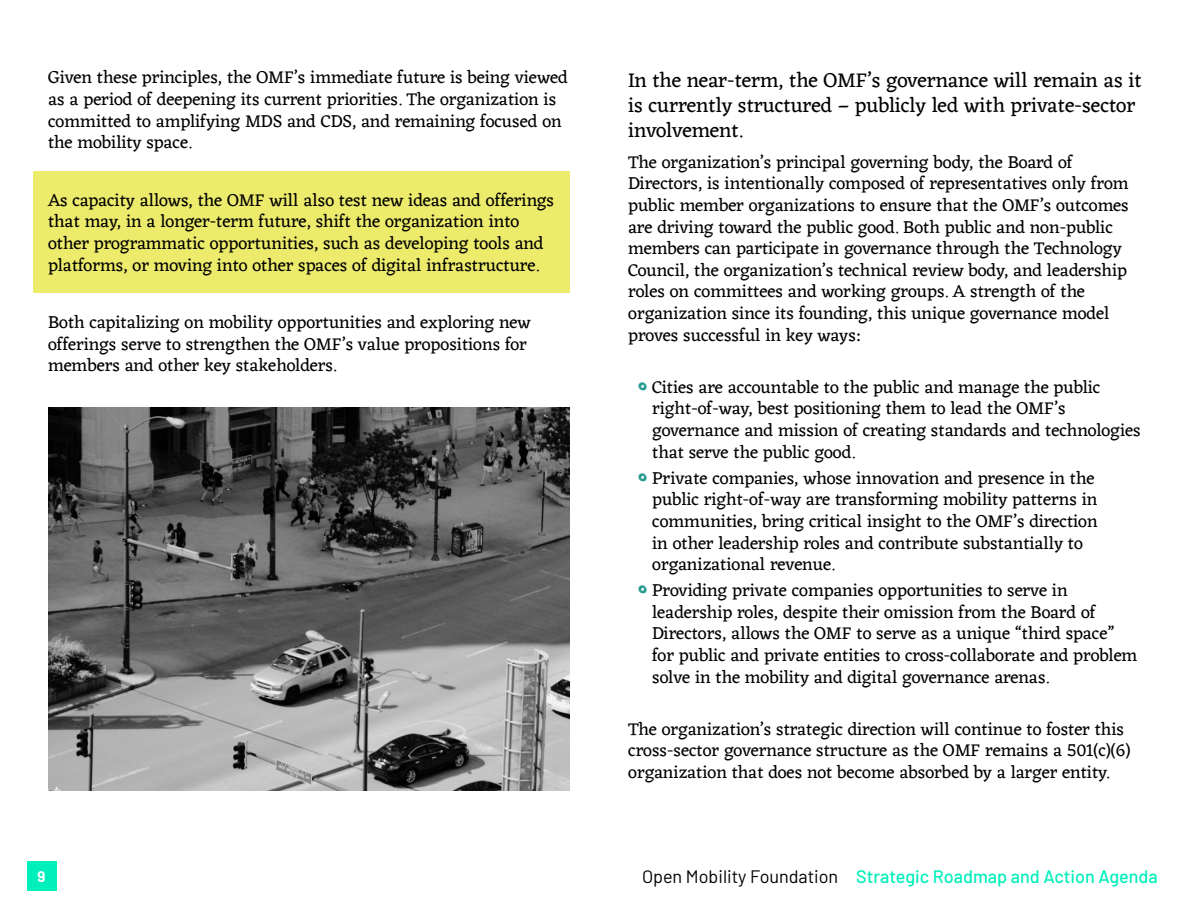
<style>
.page{position:relative;width:1188px;height:918px;background:#fff}
.page>*{position:absolute;margin:0;border:0;box-sizing:border-box;transform-origin:0 0}
.Text_Paragraph{font:21px/25.2px "Eczar";color:#000}
.Text_Paragraph-2{font:18px/21.6px "Eczar";color:#000}
.t1{font:500 18px "Barlow";color:#00efbb}
.t2{font:700 15px "Barlow";color:#fff}
.s1{font-weight:700;font-size:21px;color:#289c91}
.s2{font-weight:400;color:#000}
</style>
<div class="page">
<div style="left:27px;top:862px;width:29px;height:29px;background:#00efbb"></div>
<div style="left:33px;top:172px;width:537px;height:121px;background:#edeb6c"></div>
<img style="left:48px;top:408px;width:522px;height:382px">
<p class="Text_Paragraph-2" style="left:48px;top:68px;width:521px">Given these principles, the OMF’s immediate future is being viewed as a period of deepening its current priorities. The organization is committed to amplifying MDS and CDS, and remaining focused on the mobility space.</p>
<p class="Text_Paragraph-2" style="left:48px;top:190px;width:507px">As capacity allows, the OMF will also test new ideas and offerings that may, in a longer-term future, shift the organization into other programmatic opportunities, such as developing tools and platforms, or moving into other spaces of digital infrastructure.</p>
<p class="Text_Paragraph-2" style="left:48px;top:313px;width:484px">Both capitalizing on mobility opportunities and exploring new offerings serve to strengthen the OMF’s value propositions for members and other key stakeholders.</p>
<p class="Text_Paragraph" style="left:628px;top:69px;width:515px">In the near-term, the OMF’s governance will remain as it is currently structured – publicly led with private-sector involvement.</p>
<p class="Text_Paragraph-2" style="left:628px;top:152px;width:502px">The organization’s principal governing body, the Board of Directors, is intentionally composed of representatives only from public member organizations to ensure that the OMF’s outcomes are driving toward the public good. Both public and non-public members can participate in governance through the Technology Council, the organization’s technical review body, and leadership roles on committees and working groups. A strength of the organization since its founding, this unique governance model proves successful in key ways:</p>
<p class="Text_Paragraph-2" style="left:652px;top:377px;width:490px;text-indent:-15px"><span class="s1">॰</span> Cities are accountable to the public and manage the public right-of-way, best positioning them to lead the OMF’s governance and mission of creating standards and technologies that serve the public good.</p>
<p class="Text_Paragraph-2" style="left:652px;top:468px;width:447px;text-indent:-15px"><span class="s1">॰</span> Private companies, whose innovation and presence in the public right-of-way are transforming mobility patterns in communities, bring critical insight to the OMF’s direction in other leadership roles and contribute substantially to organizational revenue.</p>
<p class="Text_Paragraph-2" style="left:652px;top:581px;width:487px;text-indent:-15px"><span class="s1">॰</span> Providing private companies opportunities to serve in leadership roles, despite their omission from the Board of Directors, allows the OMF to serve as a unique “third space” for public and private entities to cross-collaborate and problem solve in the mobility and digital governance arenas.</p>
<p class="Text_Paragraph-2" style="left:628px;top:719px;width:504px">The organization’s strategic direction will continue to foster this cross-sector governance structure as the OMF remains a 501(c)(6) organization that does not become absorbed by a larger entity.</p>
<p class="t2" style="left:38px;top:865px;width:9px">9</p>
<p class="t1" style="left:642px;top:863px;width:517px"><span class="s2">Open Mobility Foundation</span> Strategic Roadmap and Action Agenda</p>
</div>
